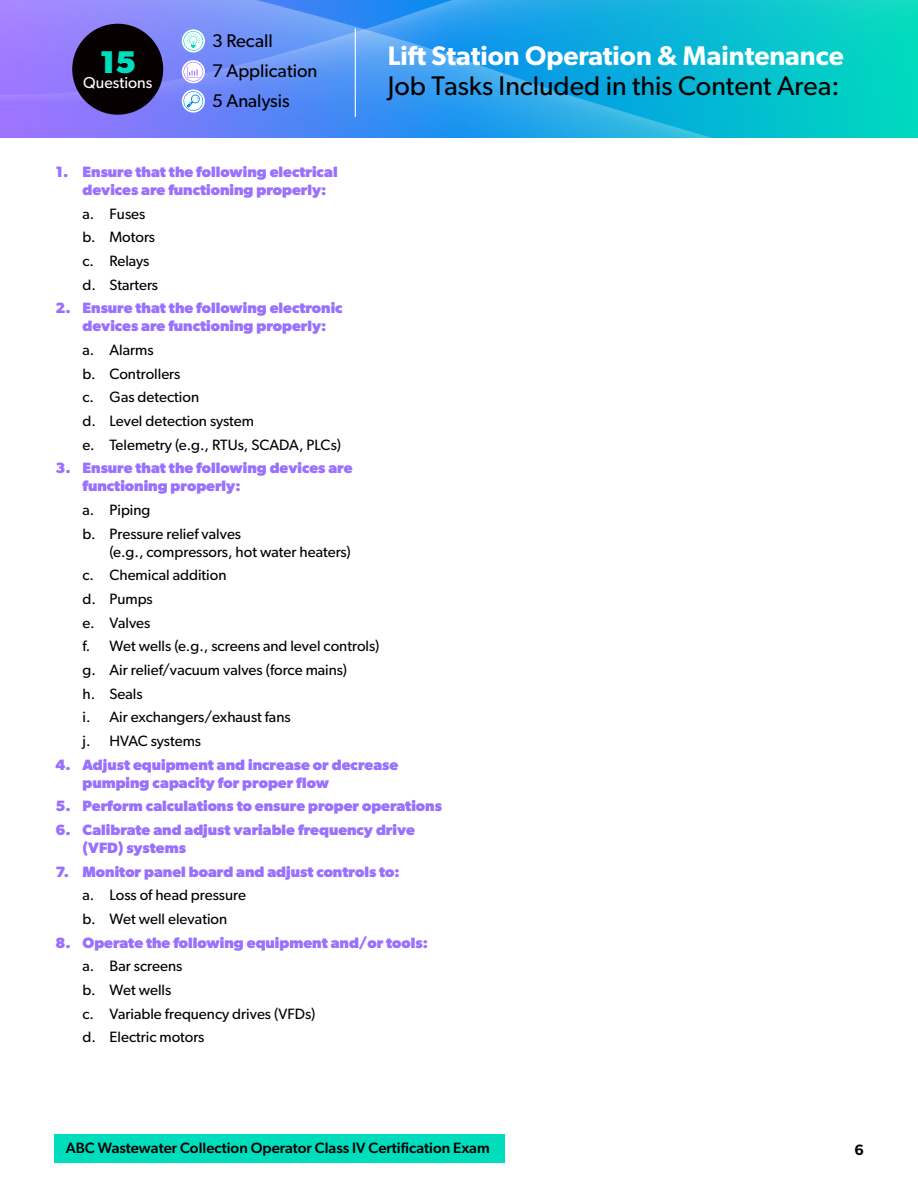
<style>
.page{position:relative;width:918px;height:1188px;background:#fff}
.page>*{position:absolute;margin:0;border:0;box-sizing:border-box;transform-origin:0 0}
.t1{font:700 31.5px "Gibson";color:#00ddbc}
.t2{font:27px "Gibson";color:#000}
.t3{font:600 27px "Gibson";color:#fff}
.t4{font:18.3px/29.8px "Gibson";color:#000}
.t5{font:15.9px "Gibson";color:#fff}
.t6{font:15px/23.7px "Gibson";color:#000}
.t7{font:700 15px/18px "Gibson";color:#9a71ff}
.t8{font:500 15px "Gibson";color:#000}
.t9{font:600 15px "Gibson";color:#000}
</style>
<div class="page">
<div style="left:54px;top:1134px;width:450px;height:28px;background:#00ddbc"></div>
<img style="left:891px;top:0;width:27px;height:101px">
<img style="left:0;top:0;width:891px;height:138px">
<hr style="left:355px;top:28px;width:1px;height:89px;background:#fff">
<div style="left:72px;top:24px;width:91px;height:91px;background:#060000;border-radius:50%"></div>
<svg style="left:182px;top:29px;width:23px;height:23px"></svg>
<svg style="left:184px;top:31px;width:19px;height:20px"></svg>
<svg style="left:182px;top:60px;width:23px;height:23px"></svg>
<svg style="left:184px;top:62px;width:19px;height:20px"></svg>
<svg style="left:182px;top:89px;width:23px;height:24px"></svg>
<svg style="left:184px;top:91px;width:19px;height:20px"></svg>
<h1 class="t1" style="left:99px;top:44px;width:38px">15</h1>
<p class="t5" style="left:83px;top:73px;width:71px">Questions</p>
<p class="t4" style="left:212px;top:26px;width:107px">3 Recall<br>7 Application<br>5 Analysis</p>
<h2 class="t3" style="left:388px;top:39px;width:458px">Lift Station Operation &amp; Maintenance</h2>
<h2 class="t2" style="left:388px;top:69px;width:453px">Job Tasks Included in this Content Area:</h2>
<p class="t7" style="left:82px;top:162px;width:257px;text-indent:-27px">1. Ensure that the following electrical devices are functioning properly:</p>
<p class="t6" style="left:82px;top:201px;width:77px">a. Fuses b. Motors c. Relays d. Starters</p>
<p class="t7" style="left:82px;top:299px;width:262px;text-indent:-27px">2. Ensure that the following electronic devices are functioning properly:</p>
<p class="t6" style="left:82px;top:338px;width:260px">a. Alarms<br>b. Controllers<br>c. Gas detection<br>d. Level detection system<br>e. Telemetry (e.g., RTUs, SCADA, PLCs)</p>
<p class="t7" style="left:82px;top:459px;width:272px;text-indent:-27px">3. Ensure that the following devices are functioning properly:</p>
<p class="t6" style="left:82px;top:498px;width:160px">a. Piping<br>b. Pressure relief valves</p>
<p class="t6" style="left:82px;top:539px;width:298px;text-indent:27px">(e.g., compressors, hot water heaters)<br>c. Chemical addition<br>d. Pumps<br>e. Valves<br>f. Wet wells (e.g., screens and level controls) g. Air relief/vacuum valves (force mains)<br>h. Seals<br>i. Air exchangers/exhaust fans<br>j. HVAC systems</p>
<p class="t7" style="left:82px;top:755px;width:317px;text-indent:-27px">4. Adjust equipment and increase or decrease pumping capacity for proper flow</p>
<p class="t7" style="left:56px;top:797px;width:388px">5. Perform calculations to ensure proper operations</p>
<p class="t7" style="left:82px;top:821px;width:334px;text-indent:-27px">6. Calibrate and adjust variable frequency drive (VFD) systems</p>
<p class="t7" style="left:56px;top:862px;width:346px">7. Monitor panel board and adjust controls to:</p>
<p class="t6" style="left:82px;top:883px;width:165px">a. Loss of head pressure b. Wet well elevation</p>
<p class="t7" style="left:56px;top:933px;width:374px">8. Operate the following equipment and/or tools:</p>
<p class="t6" style="left:82px;top:954px;width:234px">a. Bar screens<br>b. Wet wells<br>c. Variable frequency drives (VFDs) d. Electric motors</p>
<p class="t8" style="left:66px;top:1139px;width:425px">ABC Wastewater Collection Operator Class IV Certification Exam</p>
<p class="t9" style="left:855px;top:1140px;width:11px">6</p>
</div>
